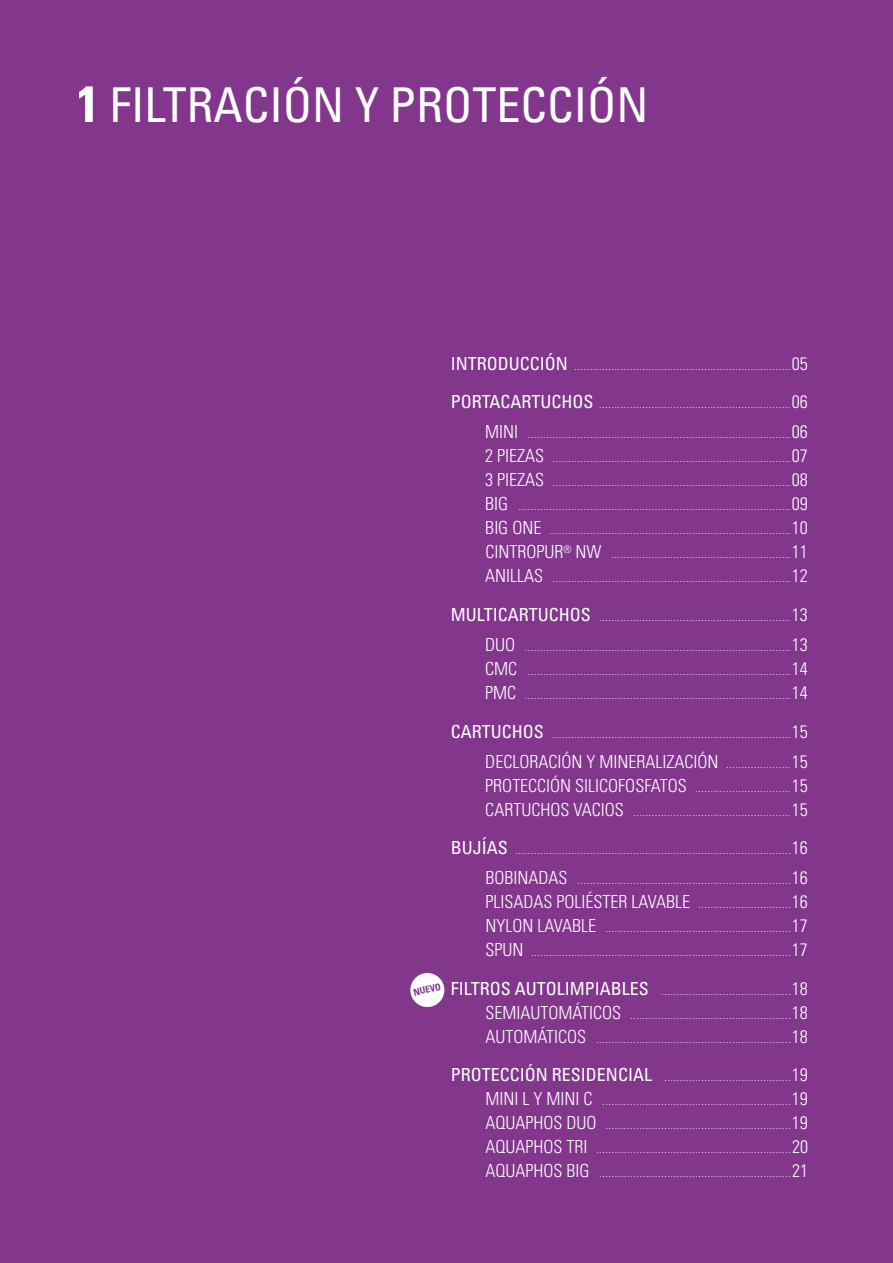
<style>
.page{position:relative;width:893px;height:1263px;background:#82368c}
.page>*{position:absolute;margin:0;border:0;box-sizing:border-box;transform-origin:0 0}
.t1{font:condensed 48px "Univers LT Std";color:#fff}
.t2{font:100 ultra-condensed 18px/24px "Univers LT Std";color:#fff;text-align:justify}
.t3{font:700 condensed 9.45px "Univers LT Std";color:#82368c}
.s1{font-weight:700;font-size:51px}
.s2{font-weight:400;font-stretch:condensed}
.s3{font-weight:300;font-stretch:condensed}
</style>
<div class="page">
<svg style="left:410px;top:973px;width:35px;height:34px"></svg>
<h1 class="t1" style="left:77px;top:74px;width:573px"><span class="s1">1</span> FILTRACIÓN Y PROTECCIÓN</h1>
<p class="t3" style="left:412px;top:987px;width:29px;rotate:-13deg">NUEVO</p>
<p class="t2" style="left:451px;top:345px;width:358px;line-height:38.5px"><span class="s2">INTRODUCCIÓN</span> ......................................................................<span class="s3">05<br></span><span class="s2">PORTACARTUCHOS</span> ..............................................................<span class="s3">06</span></p>
<p class="t2" style="left:485px;top:420px;width:324px"><span class="s3">MINI</span> .....................................................................................<span class="s3">06<br>2 PIEZAS</span> .............................................................................<span class="s3">07<br>3 PIEZAS</span> .............................................................................<span class="s3">08<br>BIG</span> ........................................................................................<span class="s3">09<br>BIG ONE</span> ..............................................................................<span class="s3">10<br>CINTROPUR</span><sup>®</sup> <span class="s3">NW</span> ..........................................................<span class="s3">11<br>ANILLAS</span> .............................................................................<span class="s3">12</span></p>
<p class="t2" style="left:451px;top:600px;width:359px;line-height:30px;text-align:right"><span class="s2">MULTICARTUCHOS</span> ..............................................................<span class="s3">13<br>DUO</span> ......................................................................................<span class="s3">13</span></p>
<p class="t2" style="left:485px;top:657px;width:324px"><span class="s3">CMC</span> .....................................................................................<span class="s3">14<br>PMC</span> ......................................................................................<span class="s3">14</span></p>
<p class="t2" style="left:451px;top:716px;width:358px;line-height:30px;text-align:right"><span class="s2">CARTUCHOS</span> .............................................................................<span class="s3">15<br>DECLORACIÓN Y MINERALIZACIÓN</span> .....................<span class="s3">15</span></p>
<p class="t2" style="left:485px;top:773px;width:324px"><span class="s3">PROTECCIÓN SILICOFOSFATOS</span> ...............................<span class="s3">15<br>CARTUCHOS VACIOS</span> ...................................................<span class="s3">15</span></p>
<p class="t2" style="left:451px;top:833px;width:359px;line-height:30px;text-align:right"><span class="s2">BUJÍAS</span> .........................................................................................<span class="s3">16<br>BOBINADAS</span> .....................................................................<span class="s3">16</span></p>
<p class="t2" style="left:485px;top:890px;width:324px"><span class="s3">PLISADAS POLIÉSTER LAVABLE</span> ..............................<span class="s3">16<br>NYLON LAVABLE</span> ............................................................<span class="s3">17<br>SPUN</span> ....................................................................................<span class="s3">17</span></p>
<p class="t2" style="left:485px;top:976px;width:324px;text-indent:-35px"><span class="s2">FILTROS AUTOLIMPIABLES</span> ..........................................<span class="s3">18<br>SEMIAUTOMÁTICOS</span> ....................................................<span class="s3">18<br>AUTOMÁTICOS</span> ...............................................................<span class="s3">18</span></p>
<p class="t2" style="left:485px;top:1063px;width:324px;text-indent:-35px"><span class="s2">PROTECCIÓN RESIDENCIAL</span> .........................................<span class="s3">19<br>MINI L Y MINI C</span> .............................................................<span class="s3">19<br>AQUAPHOS DUO</span> ............................................................<span class="s3">19<br>AQUAPHOS TRI</span> ...............................................................<span class="s3">20<br>AQUAPHOS BIG</span> ..............................................................<span class="s3">21</span></p>
</div>
